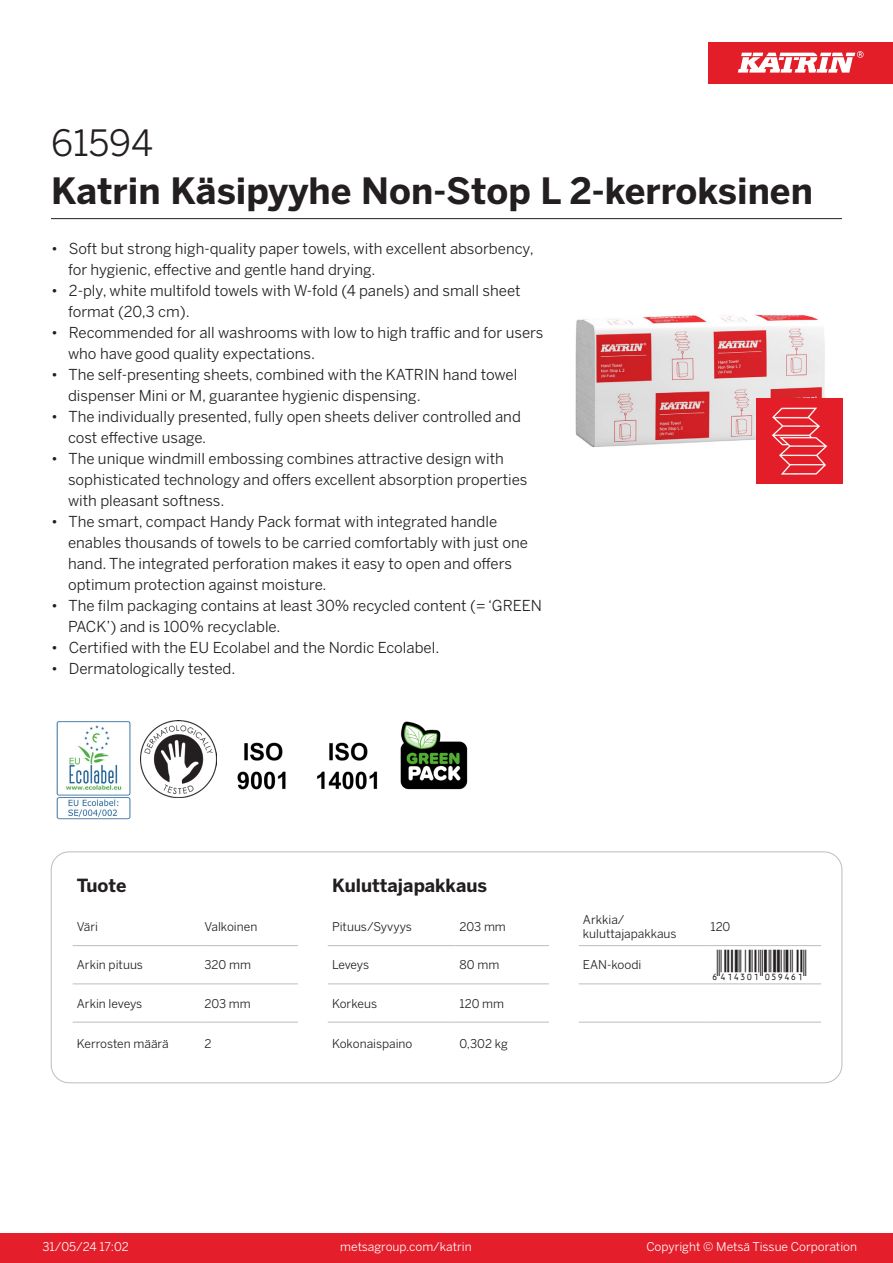
<style>
.page{position:relative;width:893px;height:1263px;background:#fff}
.page>*{position:absolute;margin:0;border:0;box-sizing:border-box;transform-origin:0 0}
.Product_Name{font:700 36px "Benton Sans";color:#231f20}
.External_material_co{font:36px "Benton Sans";color:#231f20}
.T_EAN{font:30px "Viisas EAN Matala";color:#231f20}
.T_TableHeader{font:700 18px "Benton Sans";color:#231f20}
.MarketingBullets{font:15px/21px "Benton Sans";color:#231f20}
.T_TableBody{font:12px "Benton Sans";color:#231f20}
.t1{font:12px "Benton Sans";color:#fff}
</style>
<div class="page">
<div style="left:0;top:1233px;width:893px;height:30px;background:#e41e2b"></div>
<div style="left:708px;top:43px;width:185px;height:41px;background:#e31e28"></div>
<svg style="left:738px;top:51px;width:126px;height:22px"></svg>
<hr style="left:73px;top:945px;width:127px;height:1px;background:#bcbdc0">
<hr style="left:200px;top:945px;width:98px;height:1px;background:#bcbdc0">
<hr style="left:328px;top:945px;width:127px;height:1px;background:#bcbdc0">
<hr style="left:455px;top:945px;width:94px;height:1px;background:#bcbdc0">
<hr style="left:579px;top:945px;width:127px;height:1px;background:#bcbdc0">
<hr style="left:706px;top:945px;width:115px;height:1px;background:#bcbdc0">
<hr style="left:73px;top:984px;width:127px;height:1px;background:#bcbdc0">
<hr style="left:200px;top:984px;width:98px;height:1px;background:#bcbdc0">
<hr style="left:328px;top:984px;width:127px;height:1px;background:#bcbdc0">
<hr style="left:455px;top:984px;width:94px;height:1px;background:#bcbdc0">
<hr style="left:579px;top:984px;width:127px;height:1px;background:#bcbdc0">
<hr style="left:706px;top:984px;width:115px;height:1px;background:#bcbdc0">
<hr style="left:73px;top:1022px;width:127px;height:1px;background:#bcbdc0">
<hr style="left:200px;top:1022px;width:98px;height:1px;background:#bcbdc0">
<hr style="left:328px;top:1022px;width:127px;height:1px;background:#bcbdc0">
<hr style="left:455px;top:1022px;width:94px;height:1px;background:#bcbdc0">
<hr style="left:579px;top:1022px;width:127px;height:1px;background:#bcbdc0">
<hr style="left:706px;top:1022px;width:115px;height:1px;background:#bcbdc0">
<div style="left:51px;top:852px;width:791px;height:231px;border:1px solid #bcbdc0;border-radius:18px"></div>
<img style="left:575px;top:314px;width:250px;height:170px">
<img style="left:56px;top:721px;width:75px;height:98px">
<img style="left:140px;top:721px;width:77px;height:76px">
<img style="left:237px;top:742px;width:49px;height:48px">
<img style="left:317px;top:742px;width:61px;height:48px">
<img style="left:400px;top:721px;width:68px;height:69px">
<img style="left:757px;top:398px;width:85px;height:86px">
<hr style="left:51px;top:218px;width:791px;height:1px;background:#231f20">
<p class="External_material_co" style="left:51px;top:121px;width:103px">61594</p>
<p class="Product_Name" style="left:51px;top:168px;width:763px">Katrin Käsipyyhe Non-Stop L 2-kerroksinen</p>
<p class="MarketingBullets" style="left:68px;top:238px;width:467px;text-indent:-17px">• Soft but strong high-quality paper towels, with excellent absorbency, for hygienic, effective and gentle hand drying.</p>
<p class="MarketingBullets" style="left:68px;top:280px;width:454px;text-indent:-17px">• 2-ply, white multifold towels with W-fold (4 panels) and small sheet format (20,3 cm).</p>
<p class="MarketingBullets" style="left:68px;top:322px;width:477px;text-indent:-17px">• Recommended for all washrooms with low to high traffic and for users who have good quality expectations.</p>
<p class="MarketingBullets" style="left:68px;top:364px;width:451px;text-indent:-17px">• The self-presenting sheets, combined with the KATRIN hand towel dispenser Mini or M, guarantee hygienic dispensing.</p>
<p class="MarketingBullets" style="left:68px;top:406px;width:454px;text-indent:-17px">• The individually presented, fully open sheets deliver controlled and cost effective usage.</p>
<p class="MarketingBullets" style="left:68px;top:448px;width:461px;text-indent:-17px">• The unique windmill embossing combines attractive design with sophisticated technology and offers excellent absorption properties with pleasant softness.</p>
<p class="MarketingBullets" style="left:68px;top:511px;width:461px;text-indent:-17px">• The smart, compact Handy Pack format with integrated handle enables thousands of towels to be carried comfortably with just one hand. The integrated perforation makes it easy to open and offers optimum protection against moisture.</p>
<p class="MarketingBullets" style="left:68px;top:595px;width:475px;text-indent:-17px">• The film packaging contains at least 30% recycled content (= ‘GREEN<br>PACK’) and is 100% recyclable.</p>
<p class="MarketingBullets" style="left:51px;top:637px;width:390px">• Certified with the EU Ecolabel and the Nordic Ecolabel.</p>
<p class="MarketingBullets" style="left:51px;top:658px;width:186px">• Dermatologically tested.</p>
<p class="T_TableHeader" style="left:77px;top:874px;width:51px">Tuote</p>
<p class="T_TableHeader" style="left:332px;top:874px;width:157px">Kuluttajapakkaus</p>
<p class="T_TableBody" style="left:77px;top:920px;width:23px">Väri</p>
<p class="T_TableBody" style="left:204px;top:920px;width:54px">Valkoinen</p>
<p class="T_TableBody" style="left:332px;top:920px;width:81px">Pituus/Syvyys</p>
<p class="T_TableBody" style="left:460px;top:920px;width:48px">203 mm</p>
<p class="T_TableBody" style="left:583px;top:912px;width:43px">Arkkia/</p>
<p class="T_TableBody" style="left:583px;top:927px;width:95px">kuluttajapakkaus</p>
<p class="T_TableBody" style="left:710px;top:920px;width:21px">120</p>
<p class="T_TableBody" style="left:77px;top:958px;width:68px">Arkin pituus</p>
<p class="T_TableBody" style="left:204px;top:958px;width:48px">320 mm</p>
<p class="T_TableBody" style="left:332px;top:958px;width:39px">Leveys</p>
<p class="T_TableBody" style="left:460px;top:958px;width:41px">80 mm</p>
<p class="T_TableBody" style="left:583px;top:958px;width:60px">EAN-koodi</p>
<p class="T_EAN" style="left:710px;top:949px;width:97px">*6414301059461*</p>
<p class="T_TableBody" style="left:77px;top:996px;width:67px">Arkin leveys</p>
<p class="T_TableBody" style="left:204px;top:996px;width:48px">203 mm</p>
<p class="T_TableBody" style="left:332px;top:996px;width:47px">Korkeus</p>
<p class="T_TableBody" style="left:460px;top:996px;width:46px">120 mm</p>
<p class="T_TableBody" style="left:77px;top:1036px;width:93px">Kerrosten määrä</p>
<p class="T_TableBody" style="left:204px;top:1036px;width:9px">2</p>
<p class="T_TableBody" style="left:332px;top:1036px;width:82px">Kokonaispaino</p>
<p class="T_TableBody" style="left:460px;top:1036px;width:50px">0,302 kg</p>
<p class="t1" style="left:43px;top:1239px;width:88px">31/05/24 17:02</p>
<p class="t1" style="left:340px;top:1239px;width:133px">metsagroup.com/katrin</p>
<p class="t1" style="left:646px;top:1239px;width:212px">Copyright © Metsä Tissue Corporation</p>
</div>
